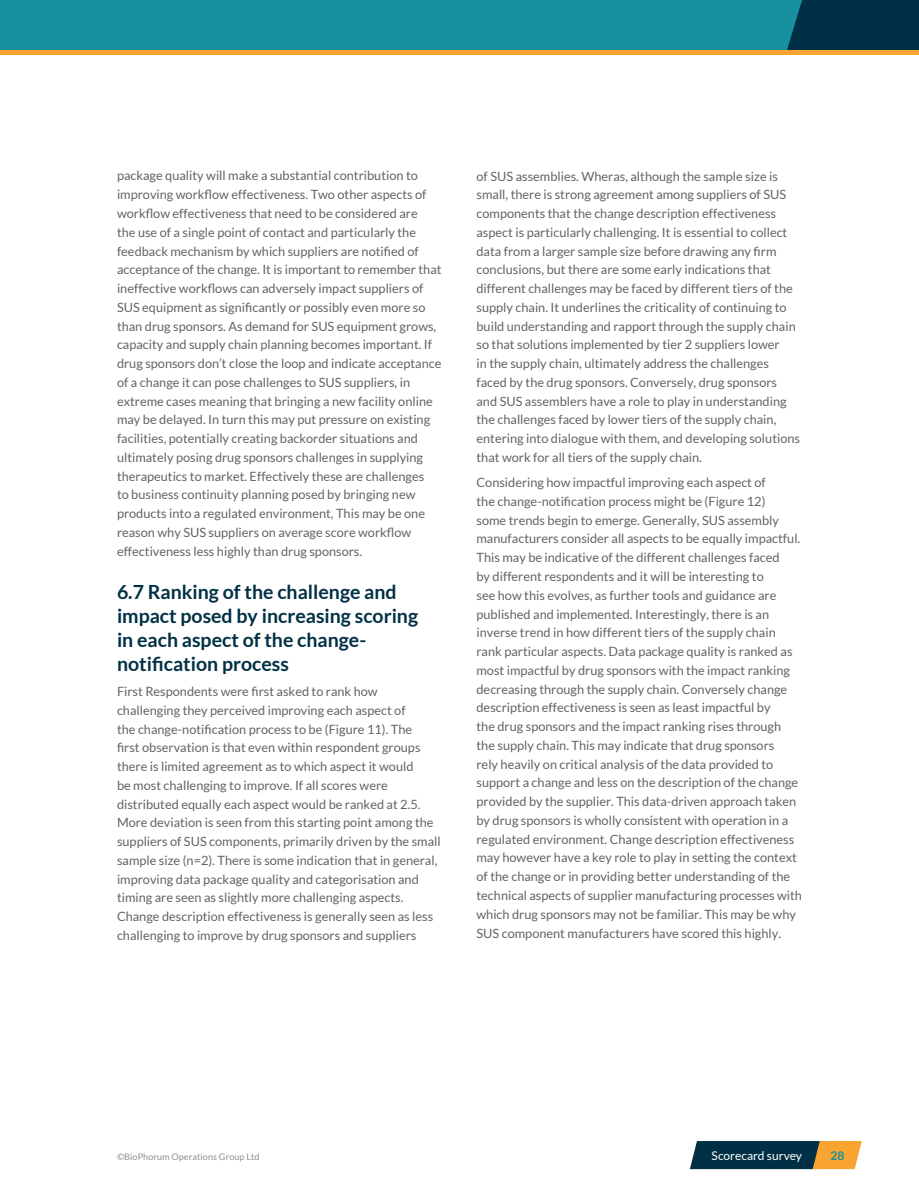
<style>
.page{position:relative;width:919px;height:1187px;background:#fff}
.page>*{position:absolute;margin:0;border:0;box-sizing:border-box;transform-origin:0 0}
.t1{font:700 19.5px/24px "Lato";color:#003045}
.t2{font:12.75px/18.8px "Lato";color:#636366}
.t3{font:12px "Lato";color:#fff}
.t4{font:700 12px "Lato";color:#17909f}
.t5{font:9px "Lato";letter-spacing:.01em;color:#898f95}
</style>
<div class="page">
<svg style="left:690px;top:1141px;width:171px;height:27px;background:#465447"></svg>
<div style="left:0;top:0;width:918px;height:51px;background:#17909f"></div>
<div style="left:787px;top:0;width:131px;height:50px;background:#003045"></div>
<hr style="left:0;top:50px;width:918px;height:4px;background:#f9a431">
<p class="t2" style="left:117px;top:166px;width:326px">package quality will make a substantial contribution to improving workflow effectiveness. Two other aspects of workflow effectiveness that need to be considered are<br>the use of a single point of contact and particularly the feedback mechanism by which suppliers are notified of acceptance of the change. It is important to remember that ineffective workflows can adversely impact suppliers of SUS equipment as significantly or possibly even more so than drug sponsors. As demand for SUS equipment grows, capacity and supply chain planning becomes important. If drug sponsors don’t close the loop and indicate acceptance of a change it can pose challenges to SUS suppliers, in extreme cases meaning that bringing a new facility online may be delayed. In turn this may put pressure on existing facilities, potentially creating backorder situations and ultimately posing drug sponsors challenges in supplying therapeutics to market. Effectively these are challenges<br>to business continuity planning posed by bringing new products into a regulated environment, This may be one reason why SUS suppliers on average score workflow effectiveness less highly than drug sponsors.</p>
<h1 class="t1" style="left:117px;top:579px;width:302px">6.7 Ranking of the challenge and impact posed by increasing scoring in each aspect of the change&shy;notification process</h1>
<p class="t2" style="left:117px;top:682px;width:325px">First Respondents were first asked to rank how challenging they perceived improving each aspect of<br>the change-notification process to be (Figure 11). The<br>first observation is that even within respondent groups there is limited agreement as to which aspect it would<br>be most challenging to improve. If all scores were distributed equally each aspect would be ranked at 2.5.<br>More deviation is seen from this starting point among the suppliers of SUS components, primarily driven by the small sample size (n=2). There is some indication that in general, improving data package quality and categorisation and timing are seen as slightly more challenging aspects.<br>Change description effectiveness is generally seen as less challenging to improve by drug sponsors and suppliers</p>
<p class="t2" style="left:476px;top:166px;width:325px">of SUS assemblies. Wheras, although the sample size is small, there is strong agreement among suppliers of SUS components that the change description effectiveness aspect is particularly challenging. It is essential to collect data from a larger sample size before drawing any firm conclusions, but there are some early indications that different challenges may be faced by different tiers of the supply chain. It underlines the criticality of continuing to build understanding and rapport through the supply chain so that solutions implemented by tier 2 suppliers lower<br>in the supply chain, ultimately address the challenges faced by the drug sponsors. Conversely, drug sponsors and SUS assemblers have a role to play in understanding the challenges faced by lower tiers of the supply chain, entering into dialogue with them, and developing solutions that work for all tiers of the supply chain.</p>
<p class="t2" style="left:476px;top:473px;width:327px">Considering how impactful improving each aspect of<br>the change-notification process might be (Figure 12)<br>some trends begin to emerge. Generally, SUS assembly manufacturers consider all aspects to be equally impactful.<br>This may be indicative of the different challenges faced<br>by different respondents and it will be interesting to<br>see how this evolves, as further tools and guidance are published and implemented. Interestingly, there is an inverse trend in how different tiers of the supply chain rank particular aspects. Data package quality is ranked as most impactful by drug sponsors with the impact ranking decreasing through the supply chain. Conversely change description effectiveness is seen as least impactful by<br>the drug sponsors and the impact ranking rises through the supply chain. This may indicate that drug sponsors<br>rely heavily on critical analysis of the data provided to support a change and less on the description of the change provided by the supplier. This data-driven approach taken by drug sponsors is wholly consistent with operation in a regulated environment. Change description effectiveness may however have a key role to play in setting the context of the change or in providing better understanding of the technical aspects of supplier manufacturing processes with which drug sponsors may not be familiar. This may be why SUS component manufacturers have scored this highly.</p>
<p class="t5" style="left:117px;top:1151px;width:144px">©BioPhorum Operations Group Ltd</p>
<p class="t3" style="left:711px;top:1148px;width:92px">Scorecard survey</p>
<p class="t4" style="left:830px;top:1148px;width:15px">28</p>
</div>
